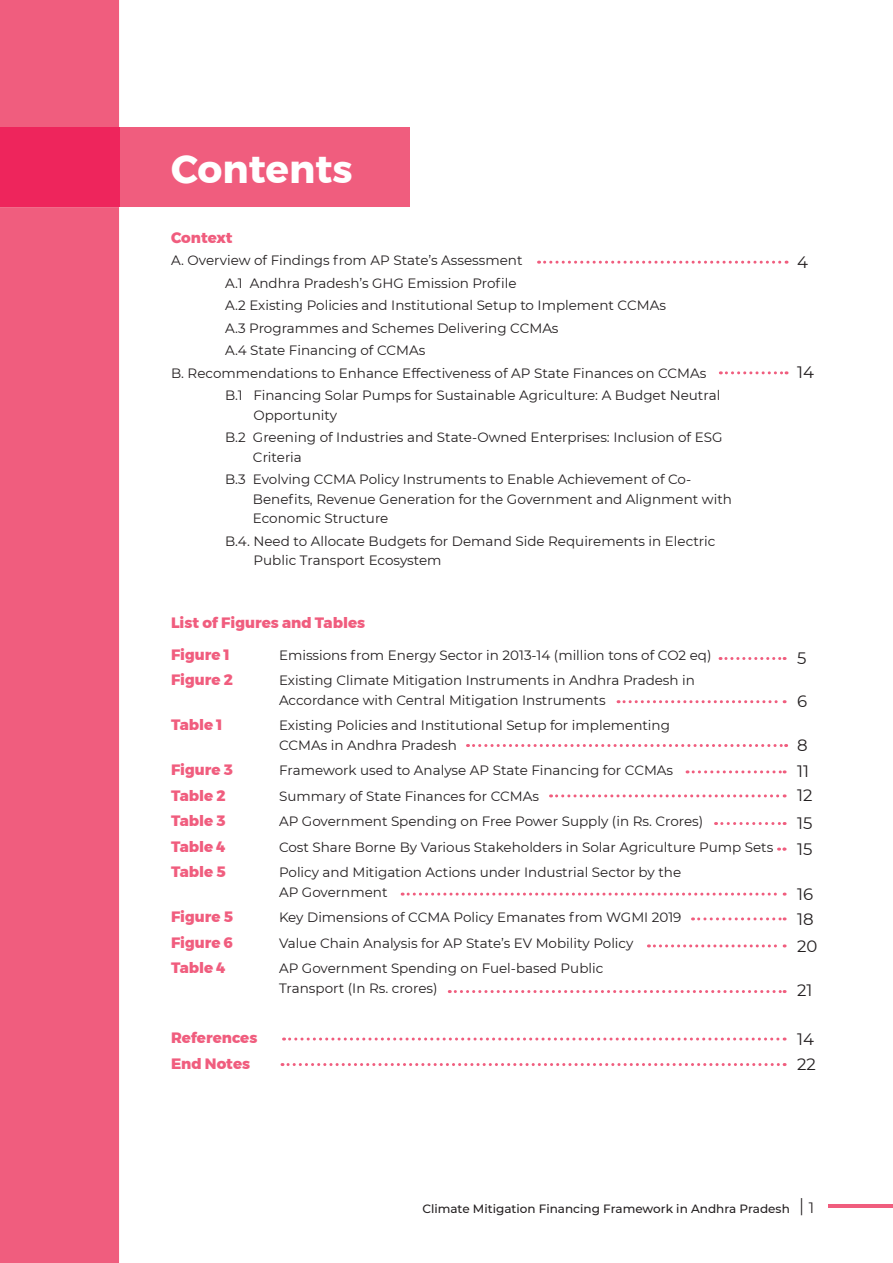
<style>
.page{position:relative;width:893px;height:1263px;background:#fff}
.page>*{position:absolute;margin:0;border:0;box-sizing:border-box;transform-origin:0 0}
.t1{font:700 39px "Montserrat";color:#fff}
.t2{font:16.5px/24px "Montserrat";color:#231f20}
.t3{font:800 15px/25.5px "Montserrat";color:#f05d7e}
.t4{font:13.5px/19.5px "Montserrat";color:#231f20}
.t5{font:500 12px "Montserrat";color:#231f20}
.s1{font-weight:300;font-size:18px}
.s2{font-weight:300;font-size:15px}
</style>
<div class="page">
<hr style="left:828px;top:1205px;width:65px;height:3px;background:#f05d7e">
<svg style="left:545px;top:261px;width:242px;height:3px"></svg>
<svg style="left:720px;top:371px;width:67px;height:3px"></svg>
<svg style="left:467px;top:744px;width:320px;height:3px"></svg>
<svg style="left:720px;top:657px;width:65px;height:3px"></svg>
<svg style="left:618px;top:700px;width:167px;height:3px"></svg>
<svg style="left:687px;top:770px;width:98px;height:3px"></svg>
<svg style="left:550px;top:794px;width:235px;height:3px"></svg>
<svg style="left:716px;top:822px;width:69px;height:3px"></svg>
<svg style="left:402px;top:892px;width:383px;height:3px"></svg>
<svg style="left:699px;top:917px;width:86px;height:3px"></svg>
<svg style="left:648px;top:944px;width:137px;height:3px"></svg>
<svg style="left:449px;top:990px;width:336px;height:3px"></svg>
<svg style="left:778px;top:847px;width:7px;height:3px"></svg>
<svg style="left:284px;top:1037px;width:501px;height:3px"></svg>
<svg style="left:282px;top:1063px;width:503px;height:3px"></svg>
<div style="left:0;top:0;width:119px;height:1263px;background:#f05d7e"></div>
<div style="left:119px;top:128px;width:291px;height:79px;background:#f05d7e"></div>
<div style="left:0;top:128px;width:119px;height:79px;background:#ee255c"></div>
<h1 class="t1" style="left:171px;top:138px;width:183px">Contents</h1>
<p class="t3" style="left:171px;top:225px;width:63px">Context</p>
<p class="t4" style="left:171px;top:250px;width:353px">A. Overview of Findings from AP State’s Assessment</p>
<p class="t4" style="left:225px;top:273px;width:293px">A.1 Andhra Pradesh’s GHG Emission Profile</p>
<p class="t4" style="left:225px;top:295px;width:442px">A.2 Existing Policies and Institutional Setup to Implement CCMAs</p>
<p class="t4" style="left:225px;top:318px;width:335px">A.3 Programmes and Schemes Delivering CCMAs</p>
<p class="t4" style="left:225px;top:340px;width:202px">A.4 State Financing of CCMAs</p>
<p class="t4" style="left:171px;top:363px;width:537px">B. Recommendations to Enhance Effectiveness of AP State Finances on CCMAs</p>
<p class="t4" style="left:225px;top:385px;width:497px">B.1 Financing Solar Pumps for Sustainable Agriculture: A Budget Neutral</p>
<p class="t4" style="left:225px;top:403px;width:499px;line-height:22.5px;text-indent:28px">Opportunity<br>B.2 Greening of Industries and State-Owned Enterprises: Inclusion of ESG</p>
<p class="t4" style="left:225px;top:445px;width:468px;line-height:22.5px;text-indent:28px">Criteria<br>B.3 Evolving CCMA Policy Instruments to Enable Achievement of Co-</p>
<p class="t4" style="left:253px;top:489px;width:481px">Benefits, Revenue Generation for the Government and Alignment with<br>Economic Structure</p>
<p class="t4" style="left:253px;top:531px;width:463px;text-indent:-28px">B.4. Need to Allocate Budgets for Demand Side Requirements in Electric<br>Public Transport Ecosystem</p>
<p class="t3" style="left:171px;top:607px;width:196px;line-height:31.5px">List of Figures and Tables<br>Figure 1</p>
<p class="t4" style="left:279px;top:645px;width:434px">Emissions from Energy Sector in 2013-14 (million tons of CO2 eq)</p>
<p class="t3" style="left:171px;top:667px;width:64px">Figure 2</p>
<p class="t4" style="left:279px;top:670px;width:417px">Existing Climate Mitigation Instruments in Andhra Pradesh in<br>Accordance with Central Mitigation Instruments</p>
<p class="t3" style="left:171px;top:712px;width:53px">Table 1</p>
<p class="t4" style="left:279px;top:715px;width:392px">Existing Policies and Institutional Setup for implementing<br>CCMAs in Andhra Pradesh</p>
<p class="t3" style="left:171px;top:757px;width:64px">Figure 3</p>
<p class="t4" style="left:279px;top:760px;width:396px">Framework used to Analyse AP State Financing for CCMAs</p>
<p class="t3" style="left:171px;top:783px;width:56px">Table 2</p>
<p class="t4" style="left:279px;top:786px;width:261px">Summary of State Finances for CCMAs</p>
<p class="t3" style="left:171px;top:808px;width:56px">Table 3</p>
<p class="t4" style="left:279px;top:811px;width:426px">AP Government Spending on Free Power Supply (in Rs. Crores)</p>
<p class="t3" style="left:171px;top:834px;width:56px">Table 4</p>
<p class="t4" style="left:279px;top:837px;width:496px">Cost Share Borne By Various Stakeholders in Solar Agriculture Pump Sets</p>
<p class="t3" style="left:171px;top:859px;width:56px">Table 5</p>
<p class="t4" style="left:279px;top:862px;width:404px">Policy and Mitigation Actions under Industrial Sector by the<br>AP Government</p>
<p class="t3" style="left:171px;top:904px;width:64px">Figure 5</p>
<p class="t4" style="left:279px;top:907px;width:404px">Key Dimensions of CCMA Policy Emanates from WGMI 2019</p>
<p class="t3" style="left:171px;top:930px;width:64px">Figure 6</p>
<p class="t4" style="left:279px;top:933px;width:356px">Value Chain Analysis for AP State’s EV Mobility Policy</p>
<p class="t3" style="left:171px;top:955px;width:56px">Table 4</p>
<p class="t4" style="left:279px;top:958px;width:326px">AP Government Spending on Fuel-based Public<br>Transport (In Rs. crores)</p>
<p class="t3" style="left:171px;top:1025px;width:88px">References<br>End Notes</p>
<p class="t2" style="left:797px;top:249px;width:12px">4</p>
<p class="t2" style="left:797px;top:360px;width:18px">14</p>
<p class="t2" style="left:797px;top:646px;width:11px">5</p>
<p class="t2" style="left:797px;top:689px;width:12px">6</p>
<p class="t2" style="left:797px;top:733px;width:12px">8</p>
<p class="t2" style="left:797px;top:759px;width:17px">11<br>12</p>
<p class="t2" style="left:797px;top:811px;width:17px">15</p>
<p class="t2" style="left:797px;top:836px;width:17px">15</p>
<p class="t2" style="left:797px;top:881px;width:18px;line-height:24.9px">16<br>18</p>
<p class="t2" style="left:797px;top:933px;width:22px">20</p>
<p class="t2" style="left:797px;top:977px;width:17px">21</p>
<p class="t2" style="left:797px;top:1025px;width:20px;line-height:25.5px">14<br>22</p>
<p class="t5" style="left:422px;top:1200px;width:393px">Climate Mitigation Financing Framework in Andhra Pradesh <span class="s1">|</span> <span class="s2">1</span></p>
</div>
